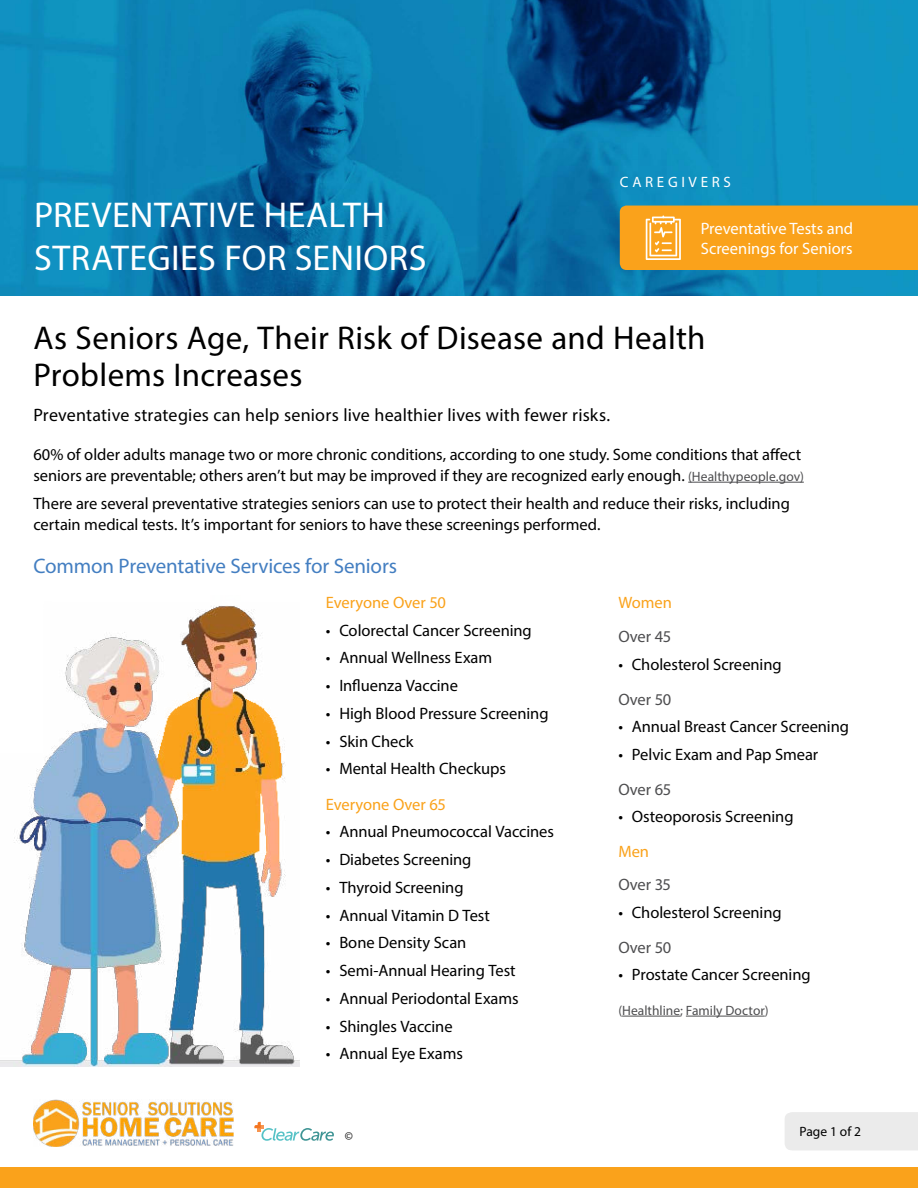
<style>
.page{position:relative;width:918px;height:1188px;background:#fff}
.page>*{position:absolute;margin:0;border:0;box-sizing:border-box;transform-origin:0 0}
.t1{font:36px/43.2px "Myriad Pro";letter-spacing:.015em;color:#fff}
.t2{font:33px/37.5px "Myriad Pro";letter-spacing:.01em;color:#000}
.t3{font:21px "Myriad Pro";letter-spacing:-.01em;color:#437ec1}
.t4{font:18px "Myriad Pro";letter-spacing:.01em;color:#000}
.t5{font:16.5px/21px "Myriad Pro";letter-spacing:-.005em;color:#000}
.t6{font:16.5px/19.8px "Myriad Pro";color:#fff}
.t7{font:16.5px "Myriad Pro";color:#faa21b}
.t8{font:16.5px "Myriad Pro";letter-spacing:-.01em;color:#4d4d4f}
.t9{font:15px "Myriad Pro";letter-spacing:.245em;color:#fff}
.t10{font:13.5px "Myriad Pro";color:#4d4d4f}
.t11{font:13.5px "Myriad Pro";color:#000}
.t12{font:12px "Myriad Pro";color:#000}
.s1{font-size:13.5px;color:#4d4d4f}
</style>
<div class="page">
<svg style="left:254px;top:1122px;width:80px;height:19px"></svg>
<div style="left:0;top:1168px;width:918px;height:20px;background:#faa21b"></div>
<div style="left:785px;top:1112px;width:133px;height:38px;background:#ebebeb"></div>
<hr style="left:688px;top:482px;width:116px;height:1px;background:#4d4d4f">
<hr style="left:622px;top:1016px;width:58px;height:1px;background:#4d4d4f">
<hr style="left:686px;top:1016px;width:79px;height:1px;background:#4d4d4f">
<img style="left:0;top:0;width:918px;height:296px">
<div style="left:620px;top:206px;width:298px;height:64px;background:#faa21b"></div>
<img style="left:0;top:606px;width:299px;height:461px">
<img style="left:34px;top:1099px;width:200px;height:47px">
<h1 class="t1" style="left:34px;top:196px;width:394px">PREVENTATIVE HEALTH<br>STRATEGIES FOR SENIORS</h1>
<p class="t9" style="left:620px;top:176px;width:112px">CAREGIVERS</p>
<p class="t6" style="left:701px;top:220px;width:154px">Preventative Tests and<br>Screenings for Seniors</p>
<h2 class="t2" style="left:33px;top:322px;width:674px">As Seniors Age, Their Risk of Disease and Health<br>Problems Increases</h2>
<p class="t4" style="left:33px;top:408px;width:578px">Preventative strategies can help seniors live healthier lives with fewer risks.</p>
<p class="t5" style="left:33px;top:445px;width:772px">60% of older adults manage two or more chronic conditions, according to one study. Some conditions that affect seniors are preventable; others aren’t but may be improved if they are recognized early enough. <span class="s1">(Healthypeople.gov)</span></p>
<p class="t5" style="left:33px;top:494px;width:758px">There are several preventative strategies seniors can use to protect their health and reduce their risks, including certain medical tests. It’s important for seniors to have these screenings performed.</p>
<p class="t3" style="left:33px;top:558px;width:365px">Common Preventative Services for Seniors</p>
<p class="t7" style="left:326px;top:596px;width:122px">Everyone Over 50</p>
<p class="t5" style="left:326px;top:621px;width:207px">• Colorectal Cancer Screening</p>
<p class="t5" style="left:326px;top:649px;width:168px">• Annual Wellness Exam</p>
<p class="t5" style="left:326px;top:677px;width:134px">• Influenza Vaccine</p>
<p class="t5" style="left:326px;top:704px;width:224px">• High Blood Pressure Screening</p>
<p class="t5" style="left:326px;top:732px;width:89px">• Skin Check</p>
<p class="t5" style="left:326px;top:760px;width:182px">• Mental Health Checkups</p>
<p class="t7" style="left:326px;top:798px;width:122px">Everyone Over 65</p>
<p class="t5" style="left:326px;top:823px;width:230px">• Annual Pneumococcal Vaccines</p>
<p class="t5" style="left:326px;top:850px;width:147px">• Diabetes Screening</p>
<p class="t5" style="left:326px;top:878px;width:139px">• Thyroid Screening</p>
<p class="t5" style="left:326px;top:906px;width:166px">• Annual Vitamin D Test</p>
<p class="t5" style="left:326px;top:934px;width:142px">• Bone Density Scan</p>
<p class="t5" style="left:326px;top:961px;width:191px">• Semi-Annual Hearing Test</p>
<p class="t5" style="left:326px;top:989px;width:194px">• Annual Periodontal Exams</p>
<p class="t5" style="left:326px;top:1017px;width:128px">• Shingles Vaccine</p>
<p class="t5" style="left:326px;top:1045px;width:139px">• Annual Eye Exams</p>
<p class="t7" style="left:618px;top:596px;width:55px">Women</p>
<p class="t8" style="left:618px;top:631px;width:54px">Over 45</p>
<p class="t5" style="left:618px;top:656px;width:165px">• Cholesterol Screening</p>
<p class="t8" style="left:618px;top:693px;width:55px">Over 50</p>
<p class="t5" style="left:618px;top:718px;width:232px">• Annual Breast Cancer Screening</p>
<p class="t5" style="left:618px;top:746px;width:201px">• Pelvic Exam and Pap Smear</p>
<p class="t8" style="left:618px;top:783px;width:54px">Over 65</p>
<p class="t5" style="left:618px;top:808px;width:177px">• Osteoporosis Screening</p>
<p class="t7" style="left:618px;top:845px;width:32px">Men</p>
<p class="t8" style="left:618px;top:878px;width:54px">Over 35</p>
<p class="t5" style="left:618px;top:903px;width:165px">• Cholesterol Screening</p>
<p class="t8" style="left:618px;top:941px;width:55px">Over 50</p>
<p class="t5" style="left:618px;top:966px;width:194px">• Prostate Cancer Screening</p>
<p class="t10" style="left:618px;top:1005px;width:152px">(Healthline; Family Doctor)</p>
<p class="t12" style="left:345px;top:1132px;width:10px">©</p>
<p class="t11" style="left:798px;top:1126px;width:63px">Page 1 of 2</p>
</div>
